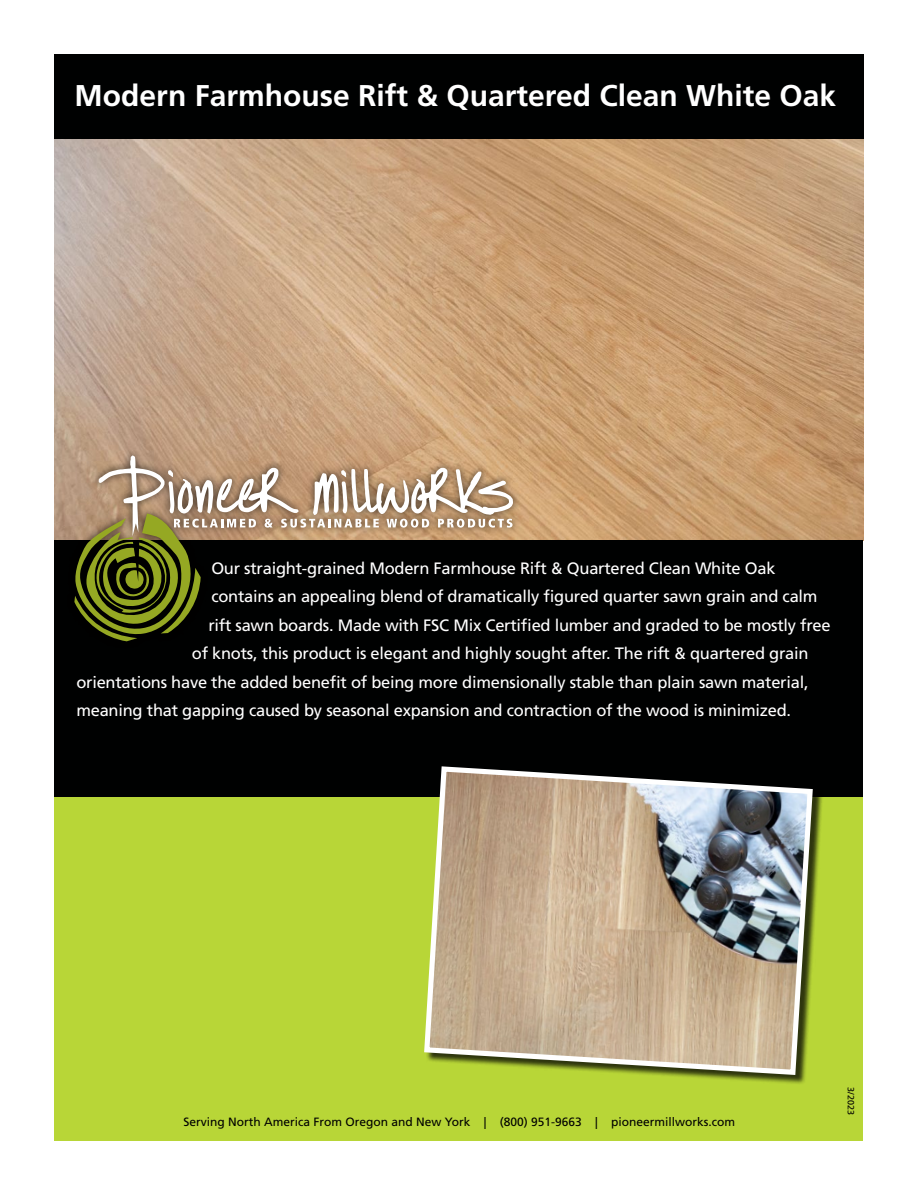
<style>
.page{position:relative;width:918px;height:1188px;background:#fff}
.page>*{position:absolute;margin:0;border:0;box-sizing:border-box;transform-origin:0 0}
.t1{font:700 30px "Frutiger LT Std";color:#fff}
.t2{font:16.5px "Frutiger LT Std";letter-spacing:-.015em;color:#fff}
.t3{font:12px "Frutiger LT Std";color:#000}
.t4{font:9px "Frutiger LT Std";color:#000}
</style>
<div class="page">
<img style="left:54px;top:138px;width:809px;height:402px">
<div style="left:55px;top:540px;width:808px;height:513px;background:#000101"></div>
<div style="left:54px;top:54px;width:810px;height:84px;background:#000101"></div>
<div style="left:55px;top:797px;width:808px;height:343px;background:#b8d637"></div>
<div style="left:67px;top:448px;width:454px;height:201px;background:#000;opacity:.75"></div>
<svg style="left:74px;top:455px;width:439px;height:186px"></svg>
<div style="left:426px;top:768px;width:397px;height:317px;background:#000;opacity:.75"></div>
<svg style="left:424px;top:766px;width:392px;height:312px"></svg>
<h1 class="t1" style="left:74px;top:78px;width:763px">Modern Farmhouse Rift &amp; Quartered Clean White Oak</h1>
<p class="t2" style="left:211px;top:558px;width:566px">Our straight-grained Modern Farmhouse Rift &amp; Quartered Clean White Oak</p>
<p class="t2" style="left:211px;top:587px;width:608px">contains an appealing blend of dramatically figured quarter sawn grain and calm</p>
<p class="t2" style="left:208px;top:615px;width:624px">rift sawn boards. Made with FSC Mix Certified lumber and graded to be mostly free</p>
<p class="t2" style="left:192px;top:644px;width:618px">of knots, this product is elegant and highly sought after. The rift &amp; quartered grain</p>
<p class="t2" style="left:76px;top:672px;width:734px">orientations have the added benefit of being more dimensionally stable than plain sawn material,</p>
<p class="t2" style="left:76px;top:701px;width:716px">meaning that gapping caused by seasonal expansion and contraction of the wood is minimized.</p>
<p class="t3" style="left:184px;top:1115px;width:553px">Serving North America From Oregon and New York | (800) 951-9663 | pioneermillworks.com</p>
<p class="t4" style="left:856px;top:1087px;width:29px;rotate:90deg">3/2023</p>
</div>
